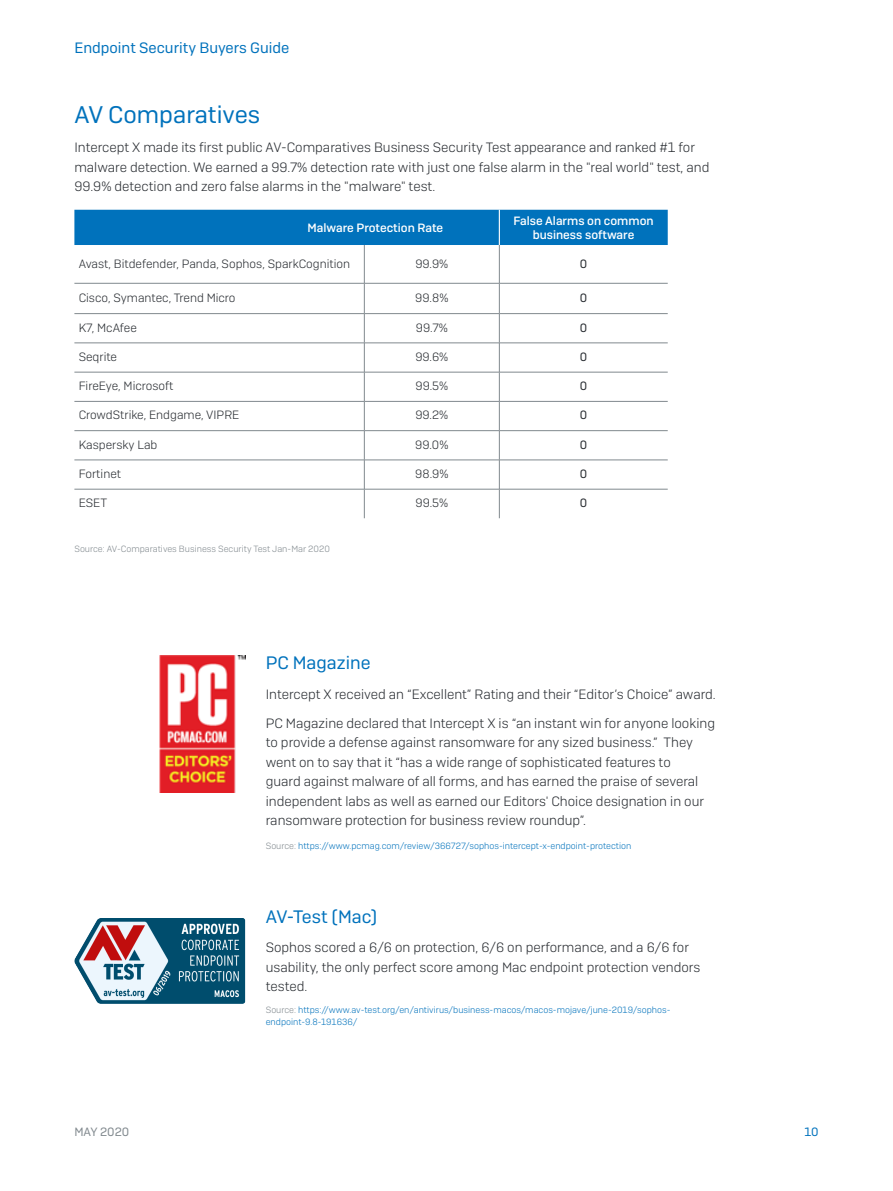
<style>
.page{position:relative;width:893px;height:1191px;background:#fff}
.page>*{position:absolute;margin:0;border:0;box-sizing:border-box;transform-origin:0 0}
.Subheading_1{font:24px "Sophos Sans";color:#0072bc}
.Subheading_2{font:18px "Sophos Sans";color:#0072bc}
.t1{font:15px "Sophos Sans";color:#0072bc}
.Body_Copy{font:300 13.5px/19.5px "Sophos Sans";color:#282c31}
.Table_Body_Copy{font:300 12px "Sophos Sans";color:#282c31}
.Table_Header{font:500 12px/13.5px "Sophos Sans";color:#fff;text-align:center}
.Table_Right_Column{font:12px "Sophos Sans";color:#282c31}
.t2{font:12px "Sophos Sans";color:#81898e}
.t3{font:12px "Sophos Sans";color:#0072bc}
.Body_Copy-2{font:300 9px/12px "Sophos Sans";color:#0072bc}
.Body_Copy-3{font:300 9px "Sophos Sans";color:#81898e}
.s1{color:#81898e}
</style>
<div class="page">
<div style="left:74px;top:210px;width:594px;height:35px;background:#0072bc"></div>
<hr style="left:364px;top:245px;width:1px;height:38px;background:#81898e">
<hr style="left:499px;top:245px;width:1px;height:38px;background:#81898e">
<hr style="left:74px;top:283px;width:290px;height:1px;background:#81898e">
<hr style="left:364px;top:283px;width:1px;height:30px;background:#81898e">
<hr style="left:499px;top:283px;width:169px;height:1px;background:#81898e">
<hr style="left:499px;top:283px;width:1px;height:30px;background:#81898e">
<hr style="left:74px;top:313px;width:290px;height:1px;background:#81898e">
<hr style="left:499px;top:313px;width:169px;height:1px;background:#81898e">
<hr style="left:74px;top:342px;width:290px;height:1px;background:#81898e">
<hr style="left:499px;top:342px;width:169px;height:1px;background:#81898e">
<hr style="left:74px;top:372px;width:290px;height:1px;background:#81898e">
<hr style="left:499px;top:372px;width:169px;height:1px;background:#81898e">
<hr style="left:74px;top:401px;width:290px;height:1px;background:#81898e">
<hr style="left:499px;top:401px;width:169px;height:1px;background:#81898e">
<hr style="left:74px;top:430px;width:290px;height:1px;background:#81898e">
<hr style="left:499px;top:430px;width:169px;height:1px;background:#81898e">
<hr style="left:74px;top:459px;width:290px;height:1px;background:#81898e">
<hr style="left:499px;top:459px;width:169px;height:1px;background:#81898e">
<hr style="left:74px;top:489px;width:290px;height:1px;background:#81898e">
<svg style="left:364px;top:314px;width:1px;height:204px"></svg>
<hr style="left:499px;top:489px;width:169px;height:1px;background:#81898e">
<svg style="left:499px;top:314px;width:1px;height:204px"></svg>
<hr style="left:364px;top:283px;width:135px;height:1px;background:#81898e">
<hr style="left:364px;top:313px;width:135px;height:1px;background:#81898e">
<hr style="left:364px;top:342px;width:135px;height:1px;background:#81898e">
<hr style="left:364px;top:372px;width:135px;height:1px;background:#81898e">
<hr style="left:364px;top:401px;width:135px;height:1px;background:#81898e">
<hr style="left:364px;top:430px;width:135px;height:1px;background:#81898e">
<hr style="left:364px;top:459px;width:135px;height:1px;background:#81898e">
<hr style="left:364px;top:489px;width:135px;height:1px;background:#81898e">
<hr style="left:499px;top:210px;width:1px;height:35px;background:#fff">
<img style="left:159px;top:656px;width:87px;height:136px">
<img style="left:74px;top:918px;width:172px;height:85px">
<p class="t1" style="left:74px;top:39px;width:216px">Endpoint Security Buyers Guide</p>
<p class="Subheading_1" style="left:74px;top:101px;width:187px">AV Comparatives</p>
<p class="Body_Copy" style="left:74px;top:138px;width:637px">Intercept X made its first public AV-Comparatives Business Security Test appearance and ranked #1 for malware detection. We earned a 99.7% detection rate with just one false alarm in the "real world" test, and<br>99.9% detection and zero false alarms in the "malware" test.</p>
<p class="Table_Header" style="left:308px;top:221px;width:137px">Malware Protection Rate</p>
<p class="Table_Header" style="left:513px;top:214px;width:142px">False Alarms on common business software</p>
<p class="Table_Body_Copy" style="left:79px;top:256px;width:273px">Avast, Bitdefender, Panda, Sophos, SparkCognition</p>
<p class="Table_Body_Copy" style="left:415px;top:256px;width:35px">99.9%</p>
<p class="Table_Right_Column" style="left:580px;top:256px;width:9px">0</p>
<p class="Table_Body_Copy" style="left:79px;top:290px;width:158px">Cisco, Symantec, Trend Micro</p>
<p class="Table_Body_Copy" style="left:415px;top:290px;width:35px">99.8%</p>
<p class="Table_Right_Column" style="left:580px;top:290px;width:9px">0</p>
<p class="Table_Body_Copy" style="left:79px;top:320px;width:60px">K7, McAfee</p>
<p class="Table_Body_Copy" style="left:416px;top:320px;width:34px">99.7%</p>
<p class="Table_Right_Column" style="left:580px;top:320px;width:9px">0</p>
<p class="Table_Body_Copy" style="left:79px;top:350px;width:40px">Seqrite</p>
<p class="Table_Body_Copy" style="left:415px;top:350px;width:35px">99.6%</p>
<p class="Table_Right_Column" style="left:580px;top:350px;width:9px">0</p>
<p class="Table_Body_Copy" style="left:79px;top:379px;width:96px">FireEye, Microsoft</p>
<p class="Table_Body_Copy" style="left:415px;top:379px;width:34px">99.5%</p>
<p class="Table_Right_Column" style="left:580px;top:379px;width:9px">0</p>
<p class="Table_Body_Copy" style="left:79px;top:408px;width:162px">CrowdStrike, Endgame, VIPRE</p>
<p class="Table_Body_Copy" style="left:415px;top:408px;width:35px">99.2%</p>
<p class="Table_Right_Column" style="left:580px;top:408px;width:9px">0</p>
<p class="Table_Body_Copy" style="left:79px;top:437px;width:80px">Kaspersky Lab</p>
<p class="Table_Body_Copy" style="left:415px;top:437px;width:35px">99.0%</p>
<p class="Table_Right_Column" style="left:580px;top:437px;width:9px">0</p>
<p class="Table_Body_Copy" style="left:79px;top:467px;width:44px">Fortinet</p>
<p class="Table_Body_Copy" style="left:415px;top:467px;width:35px">98.9%</p>
<p class="Table_Right_Column" style="left:580px;top:467px;width:9px">0</p>
<p class="Table_Body_Copy" style="left:79px;top:496px;width:30px">ESET</p>
<p class="Table_Body_Copy" style="left:415px;top:496px;width:34px">99.5%</p>
<p class="Table_Right_Column" style="left:580px;top:496px;width:9px">0</p>
<p class="Body_Copy-3" style="left:74px;top:544px;width:257px">Source: AV-Comparatives Business Security Test Jan-Mar 2020</p>
<p class="Subheading_2" style="left:266px;top:652px;width:106px">PC Magazine</p>
<p class="Body_Copy" style="left:266px;top:684px;width:451px">Intercept X received an “Excellent” Rating and their “Editor’s Choice” award.</p>
<p class="Body_Copy" style="left:266px;top:713px;width:451px">PC Magazine declared that Intercept X is “an instant win for anyone looking to provide a defense against ransomware for any sized business.” They went on to say that it “has a wide range of sophisticated features to<br>guard against malware of all forms, and has earned the praise of several independent labs as well as earned our Editors' Choice designation in our ransomware protection for business review roundup”.</p>
<p class="Body_Copy-2" style="left:266px;top:839px;width:367px"><span class="s1">Source:</span> https://www.pcmag.com/review/366727/sophos-intercept-x-endpoint-protection</p>
<p class="Subheading_2" style="left:266px;top:906px;width:113px">AV-Test (Mac)</p>
<p class="Body_Copy" style="left:266px;top:937px;width:436px">Sophos scored a 6/6 on protection, 6/6 on performance, and a 6/6 for usability, the only perfect score among Mac endpoint protection vendors tested.</p>
<p class="Body_Copy-2" style="left:266px;top:1003px;width:406px"><span class="s1">Source:</span> https://www.av-test.org/en/antivirus/business-macos/macos-mojave/june-2019/sophos&shy;endpoint-9.8-191636/</p>
<p class="t2" style="left:74px;top:1124px;width:56px">MAY 2020</p>
<p class="t3" style="left:804px;top:1124px;width:16px">10</p>
</div>
